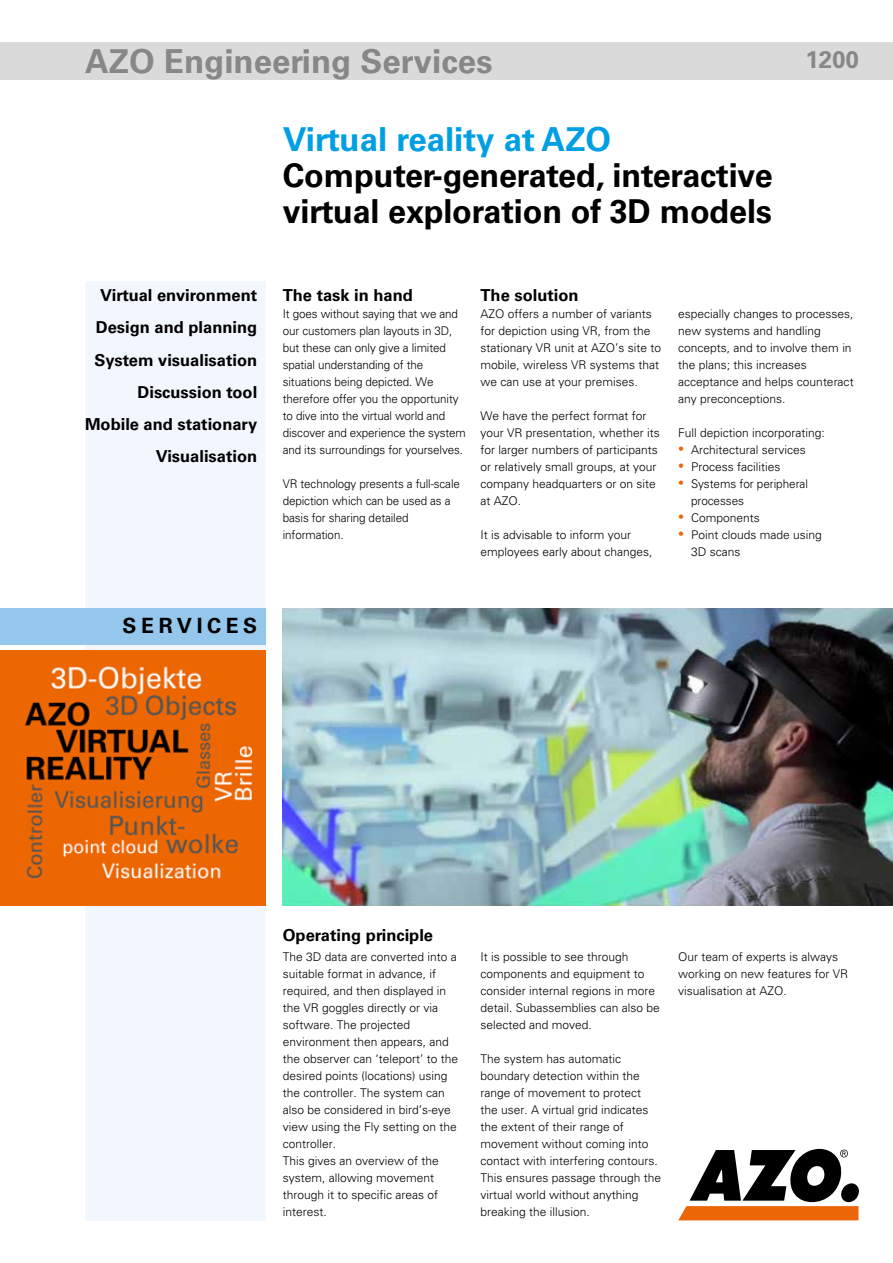
<style>
.page{position:relative;width:893px;height:1263px;background:#fff}
.page>*{position:absolute;margin:0;border:0;box-sizing:border-box;transform-origin:0 0}
.t1{font:700 33px/36px "Univers LT Pro 65";letter-spacing:-.005em;color:#000}
.t2{font:700 33px "Univers LT Pro 65";color:#878787}
.t3{font:700 33px "Univers LT Pro 65";color:#009fe3}
.t4{font:700 24px "Univers LT Pro 65";color:#878787}
.t5{font:700 21px "Univers LT Pro 65";letter-spacing:.22em;color:#000}
.t6{font:700 16.5px/32.2px "Univers LT Pro 65";color:#000;text-align:right}
.t7{font:300 12px/17px "Univers LT Pro 45";color:#000}
.s1{color:#ec6707}
</style>
<div class="page">
<div style="left:0;top:43px;width:893px;height:37px;background:#dadada"></div>
<div style="left:85px;top:281px;width:181px;height:939px;background:#f1f7fd"></div>
<svg style="left:678px;top:1149px;width:181px;height:71px"></svg>
<img style="left:283px;top:608px;width:610px;height:297px">
<img style="left:0;top:651px;width:266px;height:255px">
<div style="left:0;top:608px;width:266px;height:36px;background:#95c7ed"></div>
<h1 class="t2" style="left:85px;top:42px;width:409px">AZO Engineering Services</h1>
<h2 class="t4" style="left:806px;top:45px;width:55px">1200</h2>
<h1 class="t3" style="left:283px;top:120px;width:330px">Virtual reality at AZO</h1>
<h1 class="t1" style="left:283px;top:158px;width:491px">Computer-generated, interactive virtual exploration of 3D models</h1>
<h3 class="t6" style="left:85px;top:279px;width:174px">Virtual environment<br>Design and planning<br>System visualisation<br>Discussion tool<br>Mobile and stationary<br>Visualisation</h3>
<h3 class="t6" style="left:283px;top:279px;width:132px">The task in hand</h3>
<h3 class="t6" style="left:480px;top:279px;width:100px">The solution</h3>
<p class="t7" style="left:480px;top:305px;width:182px">AZO offers a number of variants for depiction using VR, from the stationary VR unit at AZO’s site to mobile, wireless VR systems that we can use at your premises.</p>
<p class="t7" style="left:480px;top:407px;width:181px">We have the perfect format for your VR presentation, whether its for larger numbers of participants or relatively small groups, at your company headquarters or on site at AZO.</p>
<p class="t7" style="left:480px;top:526px;width:174px">It is advisable to inform your employees early about changes,</p>
<p class="t7" style="left:283px;top:305px;width:185px">It goes without saying that we and our customers plan layouts in 3D, but these can only give a limited spatial understanding of the situations being depicted. We therefore offer you the opportunity to dive into the virtual world and discover and experience the system and its surroundings for yourselves.</p>
<p class="t7" style="left:283px;top:475px;width:179px">VR technology presents a full-scale depiction which can be used as a basis for sharing detailed information.</p>
<p class="t7" style="left:678px;top:305px;width:177px">especially changes to processes, new systems and handling concepts, and to involve them in the plans; this increases acceptance and helps counteract any preconceptions.</p>
<p class="t7" style="left:678px;top:424px;width:148px">Full depiction incorporating:</p>
<p class="t7" style="left:678px;top:441px;width:129px"><span class="s1">•</span> Architectural services</p>
<p class="t7" style="left:678px;top:458px;width:104px"><span class="s1">•</span> Process facilities</p>
<p class="t7" style="left:691px;top:475px;width:119px;text-indent:-13px"><span class="s1">•</span> Systems for peripheral processes</p>
<p class="t7" style="left:678px;top:509px;width:83px"><span class="s1">•</span> Components</p>
<p class="t7" style="left:691px;top:526px;width:132px;text-indent:-13px"><span class="s1">•</span> Point clouds made using<br>3D scans</p>
<h3 class="t5" style="left:123px;top:613px;width:136px">SERVICES</h3>
<h3 class="t6" style="left:283px;top:919px;width:152px">Operating principle</h3>
<p class="t7" style="left:283px;top:948px;width:177px">The 3D data are converted into a suitable format in advance, if required, and then displayed in the VR goggles directly or via software. The projected environment then appears, and the observer can ‘teleport’ to the desired points (locations) using the controller. The system can also be considered in bird’s-eye view using the Fly setting on the controller.<br>This gives an overview of the system, allowing movement through it to specific areas of interest.</p>
<p class="t7" style="left:480px;top:948px;width:181px">It is possible to see through components and equipment to consider internal regions in more detail. Subassemblies can also be selected and moved.</p>
<p class="t7" style="left:480px;top:1050px;width:182px">The system has automatic boundary detection within the range of movement to protect the user. A virtual grid indicates the extent of their range of movement without coming into contact with interfering contours.<br>This ensures passage through the virtual world without anything breaking the illusion.</p>
<p class="t7" style="left:678px;top:948px;width:172px">Our team of experts is always working on new features for VR visualisation at AZO.</p>
</div>
